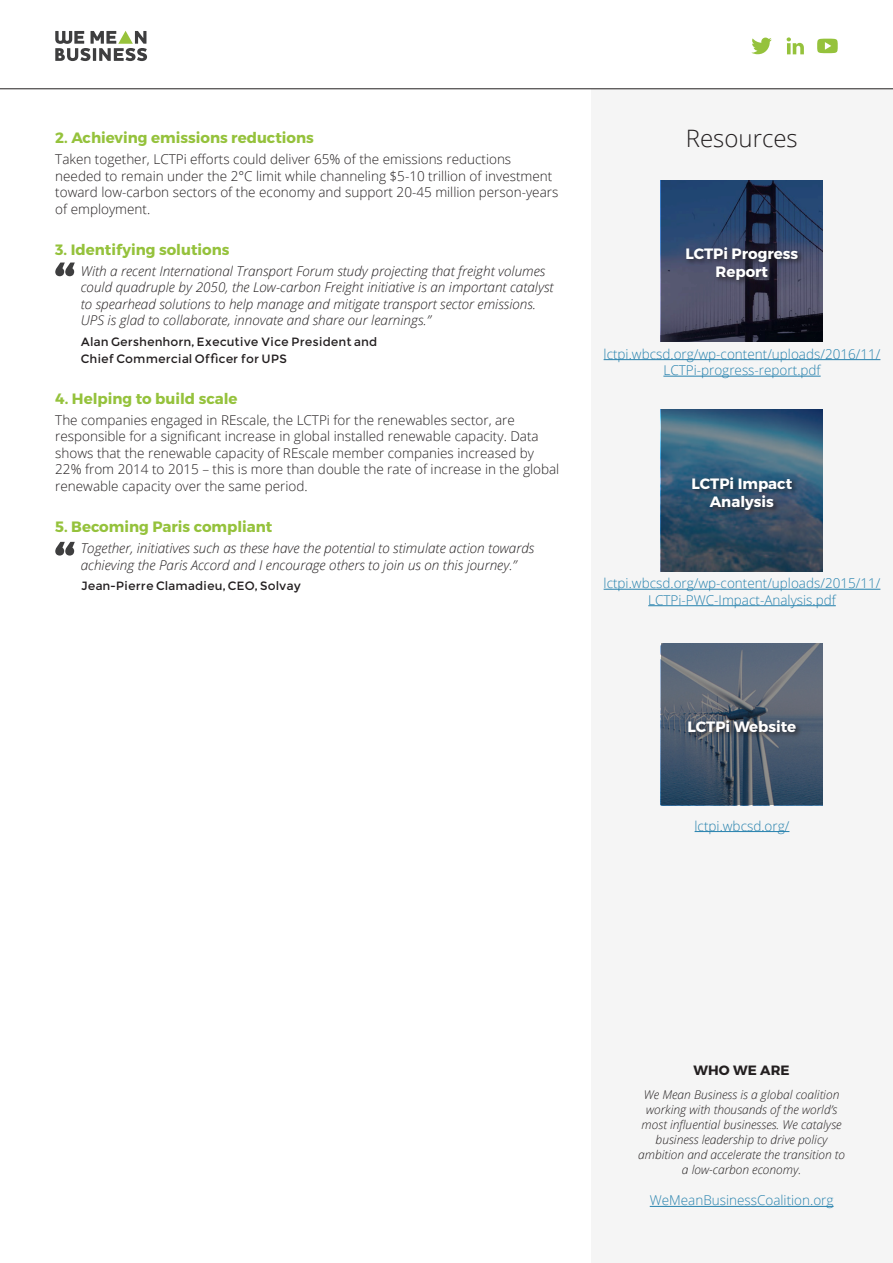
<style>
.page{position:relative;width:893px;height:1263px;background:#fff}
.page>*{position:absolute;margin:0;border:0;box-sizing:border-box;transform-origin:0 0}
.t1{font:300 24px "Open Sans";color:#231f20}
.t2{font:700 15px "Montserrat";color:#95c23c}
.Quote_Citation{font:700 15px/18px "Montserrat";color:#fff;text-align:center}
.Body_Copy{font:300 13.5px/16.5px "Open Sans";color:#231f20}
.t3{font:italic 300 13.5px/16.5px "Open Sans";color:#231f20}
.Body_Copy-2{font:300 13.5px/16.5px "Open Sans";color:#2581ad;text-align:center}
.t4{font:700 13.5px "Montserrat";letter-spacing:.01em;color:#231f20}
.t5{font:italic 300 12px/15px "Open Sans";color:#231f20;text-align:center}
.Quote_Citation-2{font:12px/16.5px "Montserrat";color:#231f20}
</style>
<div class="page">
<div style="left:591px;top:89px;width:302px;height:1174px;background:#f5f5f5"></div>
<svg style="left:661px;top:180px;width:161px;height:161px;background:#2f3e5c"></svg>
<svg style="left:661px;top:410px;width:161px;height:162px;background:#395a71"></svg>
<svg style="left:661px;top:644px;width:161px;height:161px;background:#4f5e6f"></svg>
<svg style="left:55px;top:263px;width:20px;height:13px"></svg>
<svg style="left:55px;top:542px;width:20px;height:14px"></svg>
<div style="left:684px;top:245px;width:121px;height:42px;background:#231f20;opacity:.75"></div>
<div style="left:690px;top:475px;width:109px;height:41px;background:#231f20;opacity:.75"></div>
<div style="left:686px;top:718px;width:116px;height:21px;background:#231f20;opacity:.75"></div>
<hr style="left:604px;top:359px;width:276px;height:1px;background:#2581ad">
<hr style="left:663px;top:376px;width:158px;height:1px;background:#2581ad">
<hr style="left:604px;top:589px;width:276px;height:1px;background:#2581ad">
<hr style="left:648px;top:605px;width:188px;height:1px;background:#2581ad">
<hr style="left:695px;top:831px;width:94px;height:1px;background:#2581ad">
<hr style="left:650px;top:1206px;width:183px;height:1px;background:#2581ad">
<hr style="left:0;top:89px;width:893px;height:1px;background:#231f20">
<svg style="left:751px;top:38px;width:21px;height:16px"></svg>
<svg style="left:787px;top:37px;width:17px;height:17px"></svg>
<svg style="left:817px;top:39px;width:21px;height:14px"></svg>
<svg style="left:55px;top:31px;width:92px;height:30px"></svg>
<h3 class="t2" style="left:55px;top:129px;width:260px">2. Achieving emissions reductions</h3>
<p class="Body_Copy" style="left:55px;top:151px;width:505px">Taken together, LCTPi efforts could deliver 65% of the emissions reductions needed to remain under the 2°C limit while channeling $5-10 trillion of investment toward low-carbon sectors of the economy and support 20-45 million person-years of employment.</p>
<h3 class="t2" style="left:55px;top:241px;width:176px">3. Identifying solutions</h3>
<p class="t3" style="left:81px;top:262px;width:474px">With a recent International Transport Forum study projecting that freight volumes could quadruple by 2050, the Low-carbon Freight initiative is an important catalyst to spearhead solutions to help manage and mitigate transport sector emissions.<br>UPS is glad to collaborate, innovate and share our learnings.”</p>
<p class="Quote_Citation-2" style="left:81px;top:334px;width:298px">Alan Gershenhorn, Executive Vice President and<br>Chief Commercial Officer for UPS</p>
<h3 class="t2" style="left:55px;top:390px;width:184px">4. Helping to build scale</h3>
<p class="Body_Copy" style="left:55px;top:411px;width:505px">The companies engaged in REscale, the LCTPi for the renewables sector, are responsible for a significant increase in global installed renewable capacity. Data shows that the renewable capacity of REscale member companies increased by 22% from 2014 to 2015 – this is more than double the rate of increase in the global renewable capacity over the same period.</p>
<h3 class="t2" style="left:55px;top:518px;width:219px">5. Becoming Paris compliant</h3>
<p class="t3" style="left:81px;top:540px;width:455px">Together, initiatives such as these have the potential to stimulate action towards achieving the Paris Accord and I encourage others to join us on this journey.”</p>
<p class="Quote_Citation-2" style="left:81px;top:578px;width:221px">Jean-Pierre Clamadieu, CEO, Solvay</p>
<p class="t1" style="left:686px;top:122px;width:113px">Resources</p>
<p class="Quote_Citation" style="left:685px;top:245px;width:114px">LCTPi Progress<br>Report</p>
<p class="Body_Copy-2" style="left:604px;top:345px;width:278px">lctpi.wbcsd.org/wp-content/uploads/2016/11/<br>LCTPi-progress-report.pdf</p>
<p class="Quote_Citation" style="left:691px;top:475px;width:102px">LCTPi Impact<br>Analysis</p>
<p class="Body_Copy-2" style="left:604px;top:575px;width:278px">lctpi.wbcsd.org/wp-content/uploads/2015/11/<br>LCTPi-PWC-Impact-Analysis.pdf</p>
<p class="Quote_Citation" style="left:687px;top:718px;width:110px">LCTPi Website</p>
<p class="Body_Copy-2" style="left:695px;top:817px;width:96px">lctpi.wbcsd.org/</p>
<h2 class="t4" style="left:693px;top:1062px;width:98px">WHO WE ARE</h2>
<p class="t5" style="left:638px;top:1086px;width:209px">We Mean Business is a global coalition working with thousands of the world’s most influential businesses. We catalyse business leadership to drive policy ambition and accelerate the transition to a low-carbon economy.</p>
<p class="Body_Copy-2" style="left:650px;top:1192px;width:185px">WeMeanBusinessCoalition.org</p>
</div>
